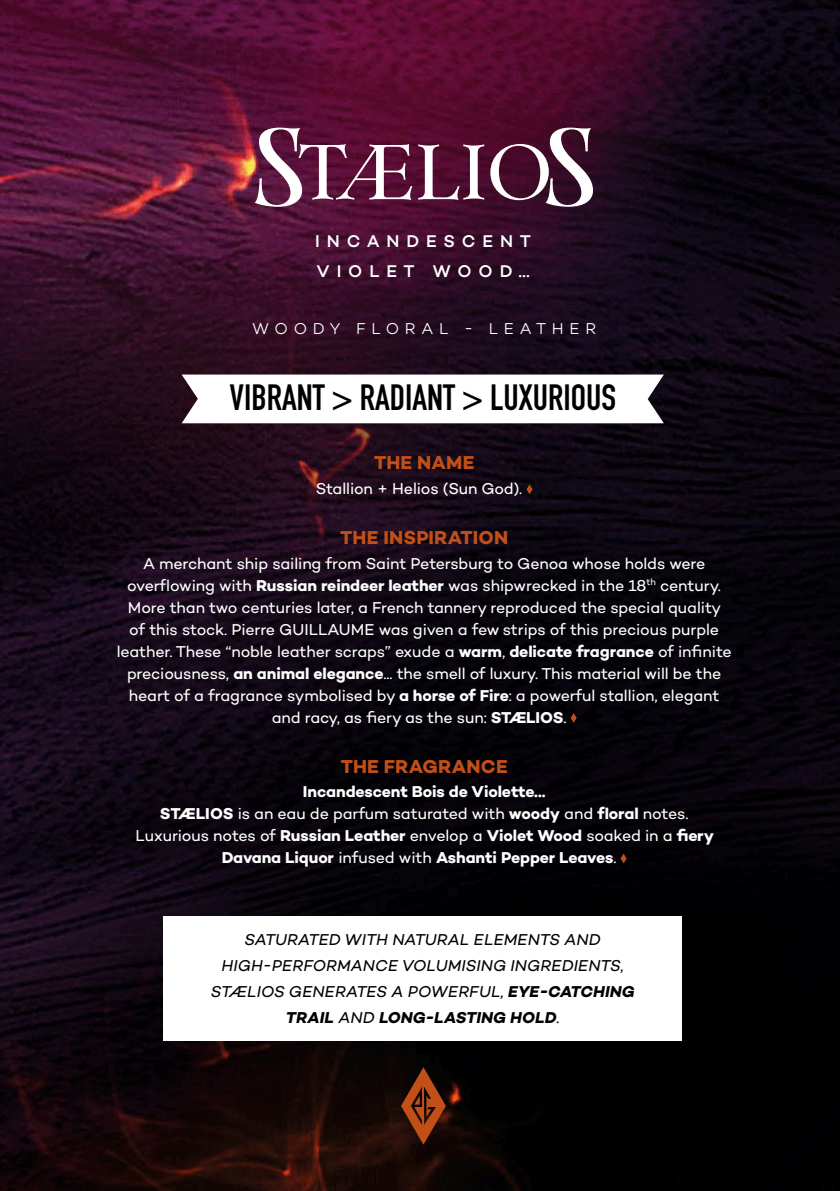
<style>
.page{position:relative;width:840px;height:1191px;background:#fff}
.page>*{position:absolute;margin:0;border:0;box-sizing:border-box;transform-origin:0 0}
.t1{font:700 36px "DIN Condensed";color:#000}
.t2{font:700 19px "Campton";letter-spacing:.01em;color:#c24f17}
.t3{font:500 17.2px/30.8px "Campton";letter-spacing:.4em;color:#fff}
.t4{font:16px "Campton";letter-spacing:-.01em;color:#fff}
.t5{font:italic 16px/26px "Campton";letter-spacing:.005em;color:#000;text-align:center}
.t6{font:700 16px "Campton";letter-spacing:-.01em;color:#fff}
.t7{font:300 16px "Campton";letter-spacing:.36em;color:#fff}
.s1{font-weight:700}
.s2{font-weight:400}
</style>
<div class="page">
<img style="left:0;top:0;width:839px;height:1191px">
<svg style="left:526px;top:484px;width:6px;height:10px"></svg>
<svg style="left:570px;top:713px;width:6px;height:10px"></svg>
<svg style="left:620px;top:853px;width:6px;height:10px"></svg>
<div style="left:163px;top:915px;width:518px;height:125px;background:#fff"></div>
<svg style="left:254px;top:128px;width:158px;height:79px"></svg>
<svg style="left:418px;top:144px;width:66px;height:56px"></svg>
<svg style="left:490px;top:128px;width:102px;height:79px"></svg>
<svg style="left:401px;top:1067px;width:44px;height:77px;background:#5e260d"></svg>
<svg style="left:181px;top:374px;width:482px;height:49px"></svg>
<p class="t3" style="left:315px;top:225px;width:217px">INCANDESCENT<br>VIOLET WOOD…</p>
<p class="t7" style="left:252px;top:318px;width:345px">WOODY FLORAL - LEATHER</p>
<h1 class="t1" style="left:229px;top:373px;width:388px">VIBRANT &gt; RADIANT &gt; LUXURIOUS</h1>
<p class="t2" style="left:374px;top:451px;width:102px">THE NAME</p>
<p class="t4" style="left:315px;top:479px;width:208px">Stallion + Helios (Sun God).</p>
<p class="t2" style="left:340px;top:525px;width:169px">THE INSPIRATION</p>
<p class="t4" style="left:143px;top:553px;width:563px">A merchant ship sailing from Saint Petersburg to Genoa whose holds were</p>
<p class="t4" style="left:127px;top:575px;width:595px">overflowing with <span class="s1">Russian reindeer leather</span> was shipwrecked in the 18<sup>th</sup> century.</p>
<p class="t4" style="left:128px;top:597px;width:594px">More than two centuries later, a French tannery reproduced the special quality</p>
<p class="t4" style="left:129px;top:619px;width:591px">of this stock. Pierre GUILLAUME was given a few strips of this precious purple</p>
<p class="t4" style="left:117px;top:641px;width:616px">leather. These “noble leather scraps” exude a <span class="s1">warm</span>, <span class="s1">delicate fragrance</span> of infinite</p>
<p class="t4" style="left:127px;top:663px;width:595px">preciousness, <span class="s1">an animal elegance</span>... the smell of luxury. This material will be the</p>
<p class="t4" style="left:129px;top:685px;width:591px">heart of a fragrance symbolised by <span class="s1">a horse of Fire</span>: a powerful stallion, elegant</p>
<p class="t4" style="left:271px;top:707px;width:296px">and racy, as fiery as the sun: <span class="s1">STÆLIOS</span>.</p>
<p class="t2" style="left:340px;top:754px;width:168px">THE FRAGRANCE</p>
<p class="t6" style="left:303px;top:781px;width:244px">Incandescent Bois de Violette...</p>
<p class="t4" style="left:160px;top:804px;width:529px"><span class="s1">STÆLIOS</span> is an eau de parfum saturated with <span class="s1">woody</span> and <span class="s1">floral</span> notes.</p>
<p class="t4" style="left:135px;top:826px;width:579px">Luxurious notes of <span class="s1">Russian Leather</span> envelop a <span class="s1">Violet Wood</span> soaked in a <span class="s1">fiery</span></p>
<p class="t6" style="left:222px;top:847px;width:396px">Davana Liquor <span class="s2">infused with</span> Ashanti Pepper Leaves<span class="s2">.</span></p>
<p class="t5" style="left:211px;top:926px;width:425px">SATURATED WITH NATURAL ELEMENTS AND HIGH-PERFORMANCE VOLUMISING INGREDIENTS, STÆLIOS GENERATES A POWERFUL, <span class="s1">EYE-CATCHING TRAIL</span> AND <span class="s1">LONG-LASTING HOLD</span>.</p>
</div>
